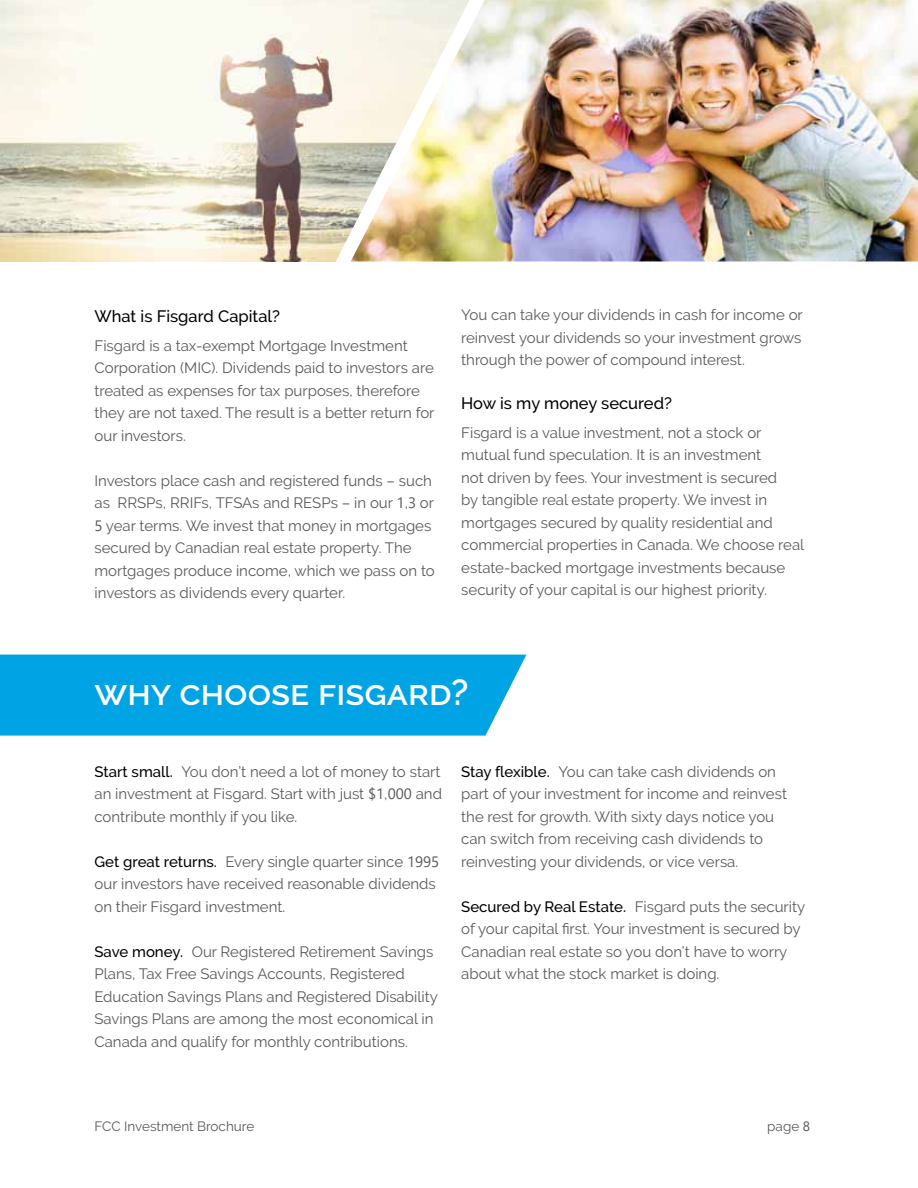
<style>
.page{position:relative;width:918px;height:1188px;background:#fff}
.page>*{position:absolute;margin:0;border:0;box-sizing:border-box;transform-origin:0 0}
.t1{font:600 36px "Raleway";letter-spacing:.015em;color:#fff}
.t2{font:500 16.5px "Raleway";color:#000}
.t3{font:15px/22.5px "Raleway";color:#58595b}
.t4{font:13.5px "Raleway";color:#58595b}
.s1{font-family:"Segoe UI"}
.s2{font-weight:500;color:#000}
</style>
<div class="page">
<div style="left:0;top:655px;width:526px;height:81px;background:#00a4e4"></div>
<img style="left:0;top:0;width:336px;height:261px">
<svg style="left:336px;top:0;width:582px;height:262px;background:#e3e0d3"></svg>
<img style="left:351px;top:0;width:567px;height:261px">
<p class="t2" style="left:94px;top:306px;width:187px">What is Fisgard Capital?</p>
<p class="t3" style="left:94px;top:334px;width:342px">Fisgard is a tax-exempt Mortgage Investment Corporation (MIC). Dividends paid to investors are treated as expenses for tax purposes, therefore they are not taxed. The result is a better return for our investors.</p>
<p class="t3" style="left:94px;top:469px;width:342px">Investors place cash and registered funds – such as RRSPs, RRIFs, TFSAs and RESPs – in our <span class="s1">1</span>,<span class="s1">3</span> or <span class="s1">5</span> year terms. We invest that money in mortgages secured by Canadian real estate property. The mortgages produce income, which we pass on to investors as dividends every quarter.</p>
<p class="t3" style="left:461px;top:304px;width:343px;text-align:justify">You can take your dividends in cash for income or reinvest your dividends so your investment grows through the power of compound interest.</p>
<p class="t2" style="left:461px;top:393px;width:212px">How is my money secured?</p>
<p class="t3" style="left:461px;top:421px;width:345px">Fisgard is a value investment, not a stock or mutual fund speculation. It is an investment<br>not driven by fees. Your investment is secured<br>by tangible real estate property. We invest in mortgages secured by quality residential and commercial properties in Canada. We choose real estate-backed mortgage investments because security of your capital is our highest priority.</p>
<h1 class="t1" style="left:94px;top:671px;width:375px">why choose fisgard?</h1>
<p class="t3" style="left:94px;top:760px;width:349px;text-align:justify"><span class="s2">Start small.</span> You don’t need a lot of money to start an investment at Fisgard. Start with just <span class="s1">$1</span>,<span class="s1">000</span> and contribute monthly if you like.</p>
<p class="t3" style="left:94px;top:850px;width:346px"><span class="s2">Get great returns.</span> Every single quarter since <span class="s1">1995 </span>our investors have received reasonable dividends on their Fisgard investment.</p>
<p class="t3" style="left:94px;top:940px;width:345px"><span class="s2">Save money.</span> Our Registered Retirement Savings Plans, Tax Free Savings Accounts, Registered Education Savings Plans and Registered Disability Savings Plans are among the most economical in Canada and qualify for monthly contributions.</p>
<p class="t3" style="left:461px;top:760px;width:327px"><span class="s2">Stay flexible.</span> You can take cash dividends on part of your investment for income and reinvest the rest for growth. With sixty days notice you can switch from receiving cash dividends to reinvesting your dividends, or vice versa.</p>
<p class="t3" style="left:461px;top:895px;width:346px"><span class="s2">Secured by Real Estate.</span> Fisgard puts the security of your capital first. Your investment is secured by Canadian real estate so you don’t have to worry about what the stock market is doing.</p>
<p class="t4" style="left:94px;top:1119px;width:161px">FCC Investment Brochure</p>
<p class="t4" style="left:767px;top:1119px;width:44px">page <span class="s1">8</span></p>
</div>
